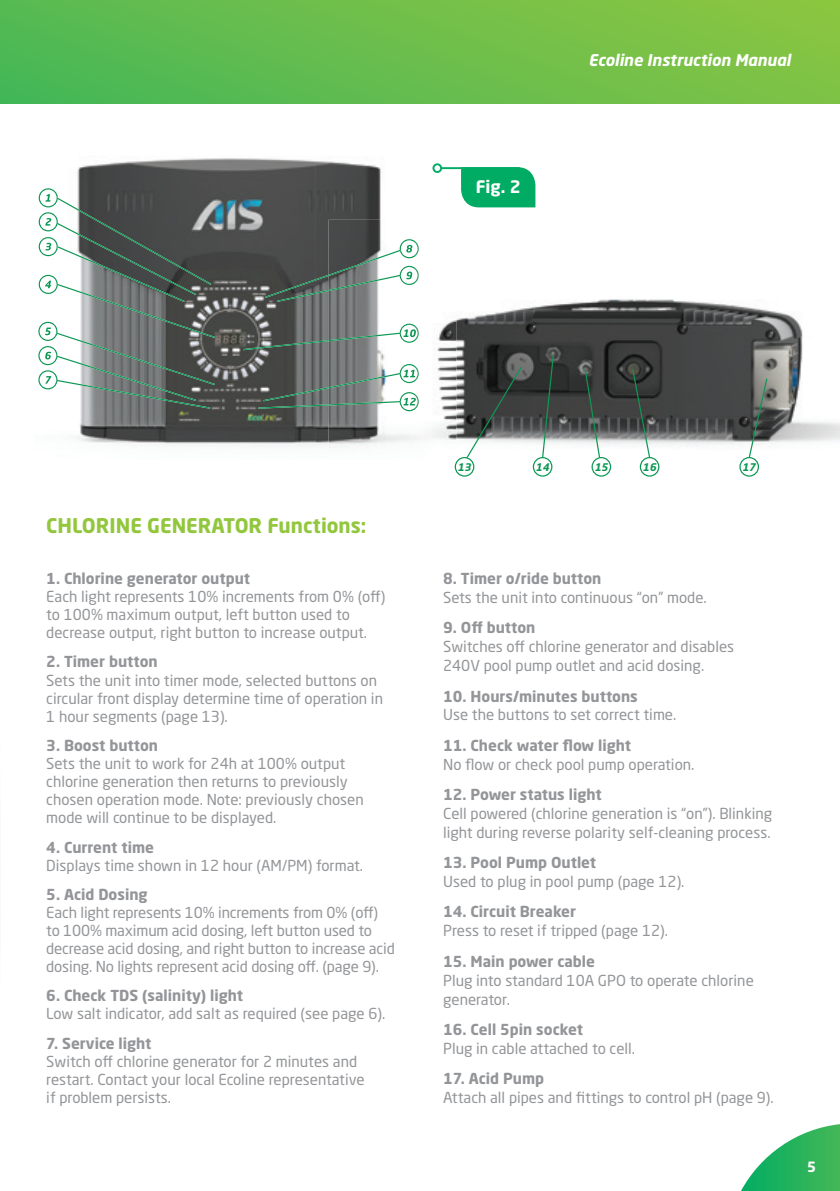
<style>
.page{position:relative;width:840px;height:1191px;background:#fff}
.page>*{position:absolute;margin:0;border:0;box-sizing:border-box;transform-origin:0 0}
.t1{font:700 20px "Neo Sans Std";color:#92c73d}
.t2{font:700 17px "Neo Sans Std";color:#fff}
.t3{font:italic 700 16px "Neo Sans Pro";color:#fff}
.t4{font:15px/18px "Neo Sans Std";color:#939598}
.t5{font:700 15px "Neo Sans Std";color:#939598}
.t6{font:700 14px "Neo Sans Std";color:#fff}
.t7{font:italic 700 10.4px "Neo Sans Pro";color:#0d9754}
</style>
<div class="page">
<div style="left:0;top:0;width:839px;height:103px;background:linear-gradient(to right,#4eb855,#87c443)"></div>
<svg style="left:741px;top:1124px;width:98px;height:67px"></svg>
<img style="left:456px;top:299px;width:383px;height:178px">
<div style="left:454px;top:457px;width:20px;height:19px;border:1px solid #0d9754;border-radius:50%"></div>
<div style="left:532px;top:457px;width:20px;height:19px;border:1px solid #0d9754;border-radius:50%"></div>
<div style="left:591px;top:457px;width:19px;height:19px;border:1px solid #0d9754;border-radius:50%"></div>
<div style="left:639px;top:457px;width:20px;height:19px;border:1px solid #0d9754;border-radius:50%"></div>
<div style="left:739px;top:457px;width:19px;height:19px;border:1px solid #0d9754;border-radius:50%"></div>
<svg style="left:465px;top:365px;width:58px;height:94px"></svg>
<svg style="left:541px;top:353px;width:13px;height:106px"></svg>
<svg style="left:583px;top:367px;width:17px;height:92px"></svg>
<svg style="left:631px;top:368px;width:19px;height:91px"></svg>
<svg style="left:747px;top:377px;width:20px;height:82px"></svg>
<img style="left:77px;top:158px;width:379px;height:113px">
<img style="left:76px;top:271px;width:252px;height:176px">
<img style="left:328px;top:220px;width:128px;height:228px">
<img style="left:399px;top:239px;width:19px;height:19px">
<img style="left:400px;top:266px;width:18px;height:19px">
<img style="left:399px;top:324px;width:19px;height:19px">
<img style="left:399px;top:364px;width:19px;height:19px">
<img style="left:399px;top:392px;width:19px;height:19px">
<img style="left:328px;top:250px;width:72px;height:41px">
<img style="left:328px;top:373px;width:72px;height:15px">
<svg style="left:258px;top:387px;width:70px;height:22px;background:#586860"></svg>
<img style="left:328px;top:401px;width:72px;height:4px">
<svg style="left:243px;top:340px;width:85px;height:10px"></svg>
<img style="left:328px;top:333px;width:72px;height:8px">
<svg style="left:265px;top:275px;width:63px;height:27px;background:#4f5c55"></svg>
<svg style="left:38px;top:188px;width:177px;height:221px"></svg>
<div style="left:461px;top:167px;width:74px;height:40px;background:#00ac64"></div>
<hr style="left:441px;top:167px;width:78px;height:2px;background:#00ac64">
<div style="left:432px;top:163px;width:10px;height:10px;border:2px solid #00ac64;border-radius:50%"></div>
<p class="t2" style="left:475px;top:176px;width:47px">Fig. 2</p>
<p class="t3" style="left:588px;top:50px;width:203px">Ecoline Instruction Manual</p>
<h1 class="t1" style="left:46px;top:513px;width:321px">CHLORINE GENERATOR Functions:</h1>
<p class="t5" style="left:46px;top:569px;width:205px">1. Chlorine generator output</p>
<p class="t4" style="left:46px;top:587px;width:340px">Each light represents 10% increments from 0% (off) to 100% maximum output, left button used to decrease output, right button to increase output.</p>
<p class="t5" style="left:46px;top:652px;width:113px">2. Timer button</p>
<p class="t4" style="left:46px;top:671px;width:338px">Sets the unit into timer mode, selected buttons on circular front display determine time of operation in<br>1 hour segments (page 13).</p>
<p class="t5" style="left:46px;top:736px;width:113px">3. Boost button</p>
<p class="t4" style="left:46px;top:754px;width:319px">Sets the unit to work for 24h at 100% output chlorine generation then returns to previously chosen operation mode. Note: previously chosen mode will continue to be displayed.</p>
<p class="t5" style="left:46px;top:837px;width:109px">4. Current time</p>
<p class="t4" style="left:46px;top:855px;width:318px">Displays time shown in 12 hour (AM/PM) format.</p>
<p class="t5" style="left:46px;top:884px;width:103px">5. Acid Dosing</p>
<p class="t4" style="left:46px;top:903px;width:350px">Each light represents 10% increments from 0% (off) to 100% maximum acid dosing, left button used to decrease acid dosing, and right button to increase acid dosing. No lights represent acid dosing off. (page 9).</p>
<p class="t5" style="left:46px;top:986px;width:198px">6. Check TDS (salinity) light</p>
<p class="t4" style="left:46px;top:1004px;width:340px">Low salt indicator, add salt as required (see page 6).</p>
<p class="t5" style="left:46px;top:1033px;width:107px">7. Service light</p>
<p class="t4" style="left:46px;top:1052px;width:319px">Switch off chlorine generator for 2 minutes and restart. Contact your local Ecoline representative if problem persists.</p>
<p class="t7" style="left:457px;top:460px;width:15px">13</p>
<p class="t7" style="left:535px;top:460px;width:15px">14</p>
<p class="t7" style="left:594px;top:460px;width:15px">15</p>
<p class="t7" style="left:642px;top:460px;width:15px">16</p>
<p class="t7" style="left:741px;top:460px;width:15px">17</p>
<p class="t5" style="left:443px;top:569px;width:160px">8. Timer o/ride button</p>
<p class="t4" style="left:443px;top:588px;width:265px">Sets the unit into continuous “on” mode.</p>
<p class="t5" style="left:443px;top:618px;width:94px">9. Off button</p>
<p class="t4" style="left:443px;top:637px;width:292px;line-height:19px">Switches off chlorine generator and disables<br>240V pool pump outlet and acid dosing.</p>
<p class="t5" style="left:443px;top:686px;width:196px">10. Hours/minutes buttons</p>
<p class="t4" style="left:443px;top:705px;width:234px">Use the buttons to set correct time.</p>
<p class="t5" style="left:443px;top:735px;width:189px">11. Check water flow light</p>
<p class="t4" style="left:443px;top:755px;width:253px">No flow or check pool pump operation.</p>
<p class="t5" style="left:443px;top:785px;width:160px">12. Power status light</p>
<p class="t4" style="left:443px;top:803px;width:330px;line-height:19px">Cell powered (chlorine generation is “on”). Blinking light during reverse polarity self-cleaning process.</p>
<p class="t5" style="left:443px;top:853px;width:154px">13. Pool Pump Outlet</p>
<p class="t4" style="left:443px;top:872px;width:243px">Used to plug in pool pump (page 12).</p>
<p class="t5" style="left:443px;top:902px;width:134px">14. Circuit Breaker</p>
<p class="t4" style="left:443px;top:921px;width:226px">Press to reset if tripped (page 12).</p>
<p class="t5" style="left:443px;top:951px;width:153px">15. Main power cable</p>
<p class="t4" style="left:443px;top:970px;width:312px;line-height:19px">Plug into standard 10A GPO to operate chlorine generator.</p>
<p class="t5" style="left:443px;top:1019px;width:141px">16. Cell 5pin socket</p>
<p class="t4" style="left:443px;top:1039px;width:193px">Plug in cable attached to cell.</p>
<p class="t5" style="left:443px;top:1069px;width:102px">17. Acid Pump</p>
<p class="t4" style="left:443px;top:1088px;width:332px">Attach all pipes and fittings to control pH (page 9).</p>
<p class="t6" style="left:806px;top:1157px;width:11px">5</p>
</div>
